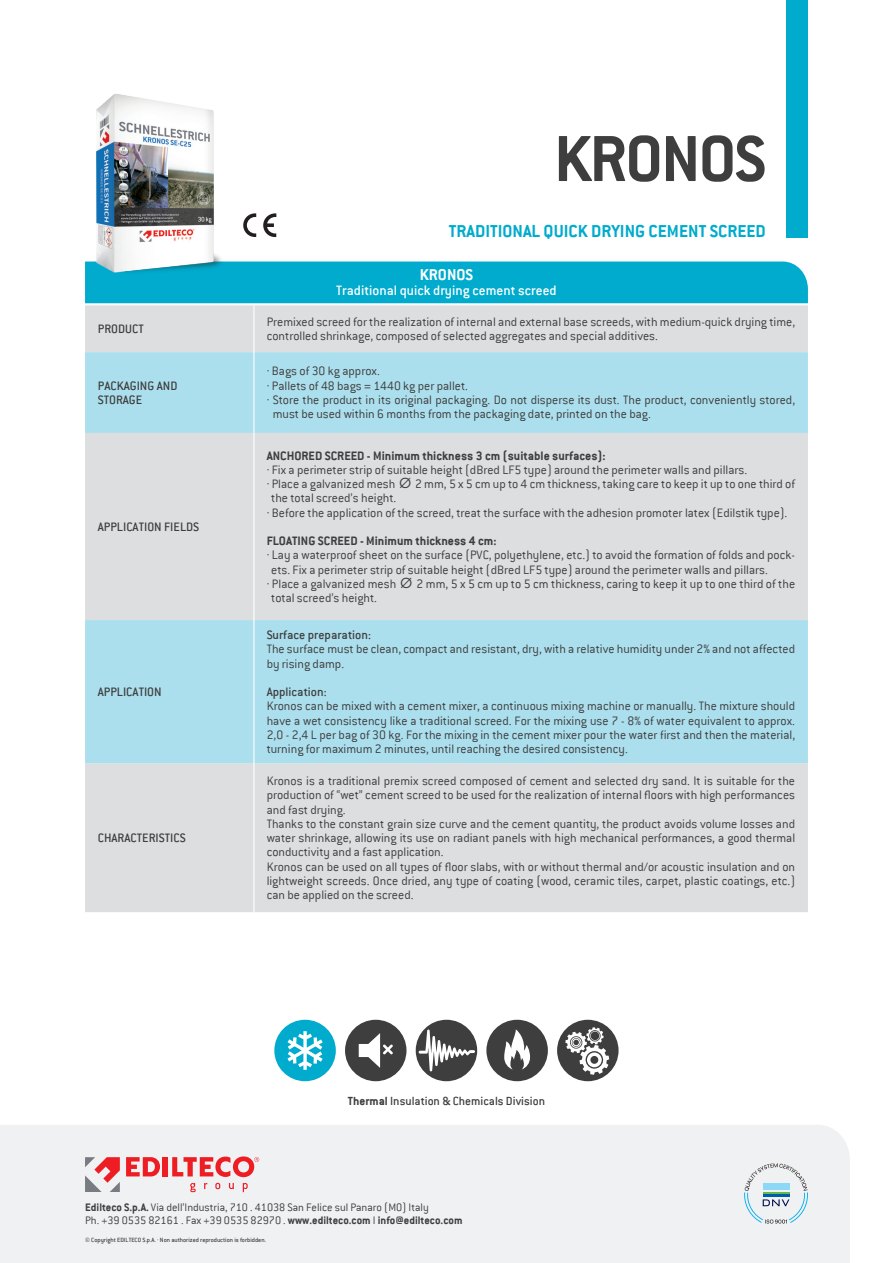
<style>
.page{position:relative;width:893px;height:1263px;background:#fff}
.page>*{position:absolute;margin:0;border:0;box-sizing:border-box;transform-origin:0 0}
.t1{font:700 71.4px "Conduit ITC";letter-spacing:-.025em;color:#3e3e3f}
.t2{font:700 19.05px "Conduit ITC";color:#00abcd}
.t3{font:500 17.25px "Conduit ITC";color:#fff}
.t4{font:700 17.25px "Conduit ITC";color:#fff}
.t5{font:500 15px "Conduit ITC";color:#fff}
.t6{font:300 13.5px/14.2px "Conduit ITC";color:#3e3e3f}
.t7{font:500 13.5px/14.2px "Conduit ITC";color:#3e3e3f}
.t8{font:700 13.5px "Conduit ITC";color:#3e3e3f}
.t9{font:500 13.05px "Conduit ITC";color:#3e3e3f}
.t10{font:300 12px/12.8px "Conduit ITC";color:#3e3e3f}
.t11{font:500 6.75px "Conduit ITC";color:#3e3e3f}
.s1{font-family:"Futura LT";font-weight:400}
.s2{font-weight:700}
</style>
<div class="page">
<div style="left:274px;top:1020px;width:62px;height:61px;background:#00abcd;border-radius:50%"></div>
<svg style="left:287px;top:1031px;width:36px;height:39px"></svg>
<div style="left:486px;top:1020px;width:62px;height:61px;background:#3e3e3f;border-radius:50%"></div>
<svg style="left:504px;top:1029px;width:26px;height:40px"></svg>
<div style="left:345px;top:1020px;width:61px;height:61px;background:#3e3e3f;border-radius:50%"></div>
<svg style="left:359px;top:1033px;width:34px;height:35px"></svg>
<div style="left:557px;top:1020px;width:62px;height:61px;background:#3e3e3f;border-radius:50%"></div>
<svg style="left:565px;top:1027px;width:44px;height:48px"></svg>
<div style="left:416px;top:1020px;width:61px;height:61px;background:#3e3e3f;border-radius:50%"></div>
<svg style="left:419px;top:1029px;width:56px;height:42px"></svg>
<div style="left:787px;top:0;width:21px;height:237px;background:#00abcd"></div>
<div style="left:0;top:1125px;width:850px;height:138px;background:#f0f1f2"></div>
<svg style="left:85px;top:1157px;width:35px;height:35px"></svg>
<svg style="left:126px;top:1157px;width:34px;height:19px"></svg>
<div style="left:163px;top:1157px;width:5px;height:19px;background:#ee1d23"></div>
<svg style="left:190px;top:1183px;width:58px;height:9px"></svg>
<svg style="left:172px;top:1156px;width:87px;height:21px"></svg>
<svg style="left:744px;top:1163px;width:64px;height:60px"></svg>
<div style="left:85px;top:305px;width:723px;height:607px;background:#dddee0"></div>
<svg style="left:85px;top:352px;width:723px;height:411px;fill:#acdfed"></svg>
<hr style="left:253px;top:305px;width:1px;height:47px;background:#fff">
<hr style="left:253px;top:352px;width:1px;height:81px;background:#fff">
<hr style="left:253px;top:433px;width:1px;height:187px;background:#fff">
<hr style="left:253px;top:620px;width:1px;height:143px;background:#fff">
<hr style="left:253px;top:763px;width:1px;height:149px;background:#fff">
<div style="left:85px;top:261px;width:723px;height:42px;background:#00abcd"></div>
<svg style="left:263px;top:213px;width:13px;height:24px"></svg>
<svg style="left:243px;top:213px;width:13px;height:24px"></svg>
<img style="left:85px;top:94px;width:148px;height:193px">
<h1 class="t1" style="left:554px;top:117px;width:213px">KRONOS</h1>
<h2 class="t2" style="left:449px;top:220px;width:319px">TRADITIONAL QUICK DRYING CEMENT SCREED</h2>
<p class="t4" style="left:399px;top:265px;width:96px">ISOLCAP LIGHT</p>
<p class="t3" style="left:296px;top:280px;width:303px">Premixed superlight thermal insulating mortar</p>
<p class="t4" style="left:420px;top:265px;width:55px">KRONOS</p>
<p class="t5" style="left:336px;top:282px;width:222px">Traditional quick drying cement screed</p>
<p class="t7" style="left:98px;top:322px;width:47px">PRODUCT</p>
<p class="t6" style="left:267px;top:315px;width:530px">Premixed screed for the realization of internal and external base screeds, with medium-quick drying time, controlled shrinkage, composed of selected aggregates and special additives.</p>
<p class="t7" style="left:98px;top:378px;width:81px">PACKAGING AND<br>STORAGE</p>
<p class="t6" style="left:267px;top:364px;width:115px">· Bags of 30 kg approx.</p>
<p class="t6" style="left:267px;top:378px;width:203px">· Pallets of 48 bags = 1440 kg per pallet.</p>
<p class="t6" style="left:267px;top:393px;width:530px">· Store the product in its original packaging. Do not disperse its dust. The product, conveniently stored,</p>
<p class="t6" style="left:273px;top:407px;width:380px">must be used within 6 months from the packaging date, printed on the bag.</p>
<p class="t7" style="left:98px;top:519px;width:103px">APPLICATION FIELDS</p>
<p class="t7" style="left:98px;top:684px;width:65px">APPLICATION</p>
<p class="t7" style="left:98px;top:831px;width:89px">CHARACTERISTICS</p>
<p class="t8" style="left:267px;top:447px;width:340px">ANCHORED SCREED - Minimum thickness 3 cm (suitable surfaces):</p>
<p class="t6" style="left:267px;top:462px;width:482px">· Fix a perimeter strip of suitable height (dBred LF5 type) around the perimeter walls and pillars.</p>
<p class="t6" style="left:267px;top:477px;width:530px">· Place a galvanized mesh <span class="s1">Ø</span> 2 mm, 5 x 5 cm up to 4 cm thickness, taking care to keep it up to one third of</p>
<p class="t6" style="left:271px;top:491px;width:127px">the total screed’s height.</p>
<p class="t6" style="left:267px;top:505px;width:522px">· Before the application of the screed, treat the surface with the adhesion promoter latex (Edilstik type).</p>
<p class="t8" style="left:267px;top:533px;width:231px">FLOATING SCREED - Minimum thickness 4 cm:</p>
<p class="t6" style="left:267px;top:548px;width:530px">· Lay a waterproof sheet on the surface (PVC, polyethylene, etc.) to avoid the formation of folds and pock-</p>
<p class="t6" style="left:271px;top:562px;width:498px">ets. Fix a perimeter strip of suitable height (dBred LF5 type) around the perimeter walls and pillars.</p>
<p class="t6" style="left:267px;top:576px;width:530px">· Place a galvanized mesh <span class="s1">Ø</span> 2 mm, 5 x 5 cm up to 5 cm thickness, caring to keep it up to one third of the</p>
<p class="t6" style="left:271px;top:591px;width:107px">total screed’s height.</p>
<p class="t7" style="left:267px;top:627px;width:106px">Surface preparation:</p>
<p class="t6" style="left:267px;top:642px;width:530px">The surface must be clean, compact and resistant, dry, with a relative humidity under 2% and not affected by rising damp.</p>
<p class="t7" style="left:267px;top:684px;width:62px">Application:</p>
<p class="t6" style="left:267px;top:699px;width:530px;text-align:justify">Kronos can be mixed with a cement mixer, a continuous mixing machine or manually. The mixture should have a wet consistency like a traditional screed. For the mixing use 7 - 8% of water equivalent to approx.<br>2,0 - 2,4 L per bag of 30 kg. For the mixing in the cement mixer pour the water first and then the material, turning for maximum 2 minutes, until reaching the desired consistency.</p>
<p class="t6" style="left:267px;top:774px;width:530px">Kronos is a traditional premix screed composed of cement and selected dry sand. It is suitable for the production of “wet” cement screed to be used for the realization of internal floors with high performances and fast drying.<br>Thanks to the constant grain size curve and the cement quantity, the product avoids volume losses and water shrinkage, allowing its use on radiant panels with high mechanical performances, a good thermal conductivity and a fast application.<br>Kronos can be used on all types of floor slabs, with or without thermal and/or acoustic insulation and on lightweight screeds. Once dried, any type of coating (wood, ceramic tiles, carpet, plastic coatings, etc.) can be applied on the screed.</p>
<p class="t9" style="left:348px;top:1093px;width:199px"><span class="s2">Thermal</span> Insulation &amp; Chemicals Division</p>
<p class="t10" style="left:85px;top:1201px;width:379px"><span class="s2">Edilteco S.p.A.</span> Via dell’Industria, 710 . 41038 San Felice sul Panaro (MO) Italy<br>Ph. +39 0535 82161 . Fax +39 0535 82970 . <span class="s2">www.edilteco.com</span> I <span class="s2">info@edilteco.com</span></p>
<p class="t11" style="left:85px;top:1236px;width:182px">© Copyright EDILTECO S.p.A. · Non authorized reproduction is forbidden.</p>
</div>
